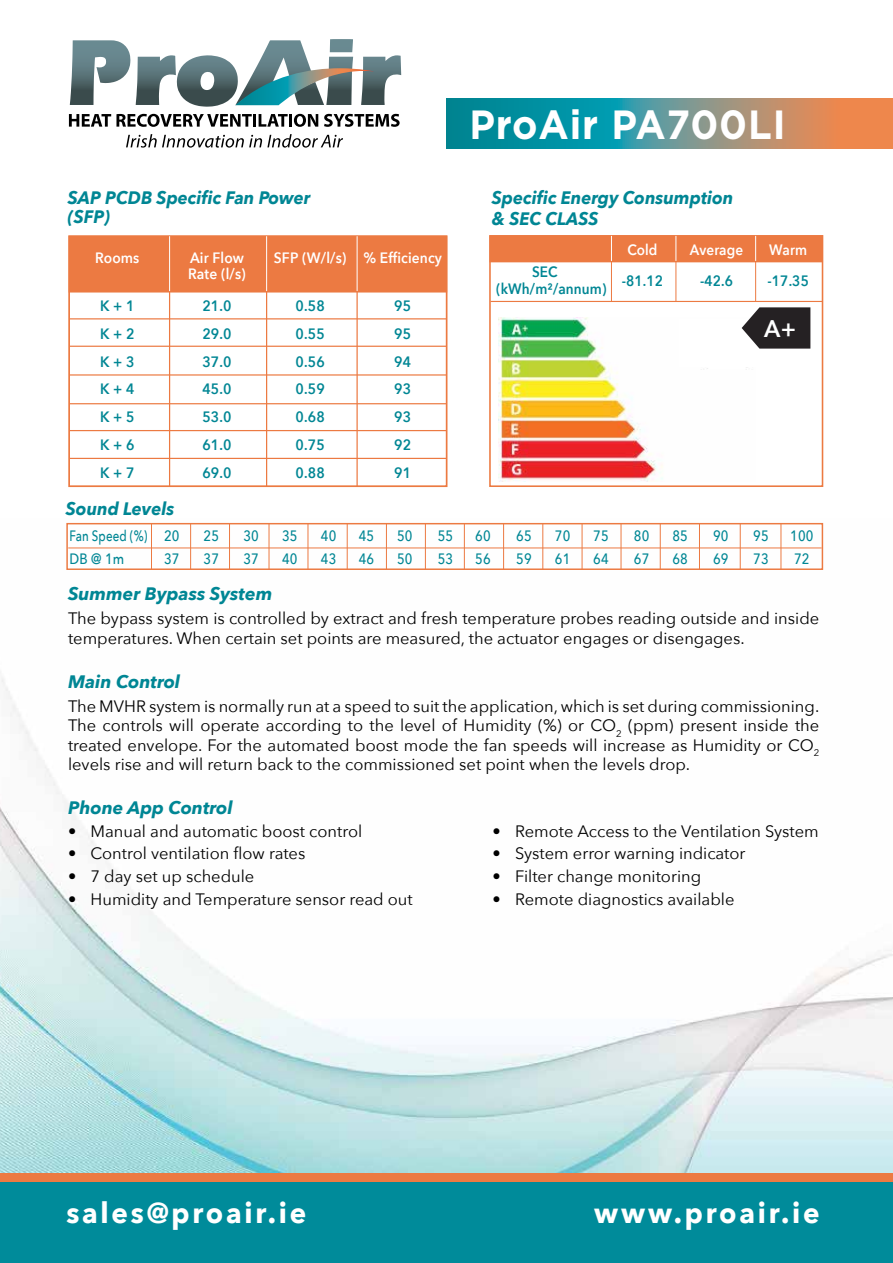
<style>
.page{position:relative;width:893px;height:1263px;background:#fff}
.page>*{position:absolute;margin:0;border:0;box-sizing:border-box;transform-origin:0 0}
.t1{font:700 40.8px "Gotham";letter-spacing:.025em;color:#fff;scale:.94 1}
.t2{font:700 28.8px "Avenir Next";letter-spacing:.1em;color:#fff;scale:.96 1}
.t3{font:600 24px "Avenir Next";color:#fff;scale:.96 1}
.t4{font:italic 700 18px/19.5px "Avenir Next";color:#008694;scale:.95 1}
.t5{font:italic 700 18px "Avenir Next";color:#008694}
.t6{font:16.5px/19.5px "Avenir Next";color:#000}
.t7{font:600 15px "Avenir Next";letter-spacing:.01em;color:#008694;scale:.92 1}
.t8{font:500 15px "Avenir Next";letter-spacing:.01em;color:#008694;scale:.86 1}
.t9{font:600 15px "Avenir Next";letter-spacing:.01em;color:#fff;scale:.92 1}
.t10{font:600 15px "Avenir Next";letter-spacing:.01em;color:#008694;scale:.9 1}
.t11{font:600 15px "Avenir Next";letter-spacing:.01em;color:#fff;scale:.9 1}
.t12{font:500 15px "Avenir Next";letter-spacing:.01em;color:#008694;scale:.77 1}
</style>
<div class="page">
<img style="left:0;top:522px;width:893px;height:652px">
<svg style="left:69px;top:114px;width:249px;height:13px"></svg>
<svg style="left:324px;top:114px;width:76px;height:13px"></svg>
<svg style="left:126px;top:134px;width:217px;height:14px"></svg>
<svg style="left:70px;top:39px;width:304px;height:68px"></svg>
<svg style="left:446px;top:99px;width:447px;height:49px;background:#679086"></svg>
<div style="left:0;top:1182px;width:893px;height:81px;background:#008b9a"></div>
<div style="left:0;top:1174px;width:893px;height:8px;background:#ec7a42"></div>
<div style="left:68px;top:235px;width:379px;height:252px;border:2px solid #ec7a42"></div>
<div style="left:69px;top:236px;width:378px;height:56px;background:#ec7a42"></div>
<hr style="left:169px;top:291px;width:1px;height:195px;background:#ec7a42">
<hr style="left:266px;top:291px;width:1px;height:195px;background:#ec7a42">
<hr style="left:356px;top:291px;width:2px;height:195px;background:#ec7a42">
<hr style="left:169px;top:236px;width:1px;height:55px;background:#fff">
<hr style="left:266px;top:236px;width:1px;height:55px;background:#fff">
<hr style="left:357px;top:236px;width:1px;height:55px;background:#fff">
<hr style="left:70px;top:318px;width:377px;height:1px;background:#ec7a42">
<hr style="left:70px;top:346px;width:377px;height:1px;background:#ec7a42">
<hr style="left:70px;top:374px;width:377px;height:2px;background:#ec7a42">
<hr style="left:70px;top:403px;width:377px;height:1px;background:#ec7a42">
<hr style="left:70px;top:430px;width:377px;height:1px;background:#ec7a42">
<hr style="left:70px;top:458px;width:377px;height:1px;background:#ec7a42">
<div style="left:489px;top:235px;width:334px;height:252px;border:2px solid #ec7a42"></div>
<div style="left:490px;top:236px;width:332px;height:26px;background:#ec7a42"></div>
<hr style="left:611px;top:261px;width:1px;height:40px;background:#ec7a42">
<hr style="left:676px;top:261px;width:1px;height:40px;background:#ec7a42">
<hr style="left:755px;top:261px;width:1px;height:40px;background:#ec7a42">
<svg style="left:611px;top:236px;width:1px;height:25px"></svg>
<svg style="left:676px;top:236px;width:1px;height:25px"></svg>
<svg style="left:755px;top:236px;width:1px;height:25px"></svg>
<hr style="left:491px;top:301px;width:331px;height:1px;background:#ec7a42">
<img style="left:498px;top:317px;width:249px;height:164px">
<div style="left:679px;top:319px;width:87px;height:47px;background:#fff"></div>
<svg style="left:742px;top:307px;width:68px;height:42px;background:#434042"></svg>
<div style="left:66px;top:523px;width:757px;height:47px;border:1px solid #ec7a42"></div>
<hr style="left:151px;top:524px;width:1px;height:45px;background:#ec7a42">
<hr style="left:190px;top:524px;width:1px;height:45px;background:#ec7a42">
<hr style="left:68px;top:547px;width:754px;height:1px;background:#ec7a42">
<hr style="left:229px;top:524px;width:1px;height:45px;background:#ec7a42">
<hr style="left:269px;top:524px;width:1px;height:45px;background:#ec7a42">
<hr style="left:308px;top:524px;width:1px;height:45px;background:#ec7a42">
<hr style="left:347px;top:524px;width:1px;height:45px;background:#ec7a42">
<hr style="left:386px;top:524px;width:1px;height:45px;background:#ec7a42">
<hr style="left:425px;top:524px;width:1px;height:45px;background:#ec7a42">
<hr style="left:464px;top:524px;width:1px;height:45px;background:#ec7a42">
<hr style="left:503px;top:524px;width:1px;height:45px;background:#ec7a42">
<hr style="left:542px;top:524px;width:1px;height:45px;background:#ec7a42">
<hr style="left:582px;top:524px;width:1px;height:45px;background:#ec7a42">
<hr style="left:621px;top:524px;width:1px;height:45px;background:#ec7a42">
<hr style="left:660px;top:524px;width:1px;height:45px;background:#ec7a42">
<hr style="left:699px;top:524px;width:1px;height:45px;background:#ec7a42">
<hr style="left:740px;top:524px;width:1px;height:45px;background:#ec7a42">
<hr style="left:780px;top:524px;width:1px;height:45px;background:#ec7a42">
<h1 class="t1" style="left:469px;top:98px;width:338px">ProAir PA700LI</h1>
<p class="t4" style="left:68px;top:187px;width:257px">SAP PCDB Specific Fan Power (SFP)</p>
<p class="t4" style="left:492px;top:186px;width:256px;line-height:21.6px">Specific Energy Consumption &amp; SEC CLASS</p>
<p class="t9" style="left:95px;top:245px;width:50px">Rooms</p>
<p class="t9" style="left:190px;top:245px;width:60px">Air Flow</p>
<p class="t9" style="left:274px;top:245px;width:184px">SFP (W/l/s) % Efficiency</p>
<p class="t9" style="left:188px;top:261px;width:64px">Rate (l/s)</p>
<p class="t10" style="left:532px;top:259px;width:30px">SEC</p>
<p class="t10" style="left:496px;top:275px;width:124px">(kWh/m²/annum)</p>
<p class="t7" style="left:100px;top:293px;width:39px">K + 1</p>
<p class="t7" style="left:202px;top:293px;width:33px">21.0</p>
<p class="t7" style="left:296px;top:293px;width:33px">0.58</p>
<p class="t7" style="left:394px;top:293px;width:20px">95</p>
<p class="t7" style="left:100px;top:321px;width:39px">K + 2</p>
<p class="t7" style="left:202px;top:321px;width:33px">29.0</p>
<p class="t7" style="left:296px;top:321px;width:33px">0.55</p>
<p class="t7" style="left:394px;top:321px;width:20px">95</p>
<p class="t7" style="left:100px;top:349px;width:39px">K + 3</p>
<p class="t7" style="left:202px;top:349px;width:33px">37.0</p>
<p class="t7" style="left:296px;top:349px;width:33px">0.56</p>
<p class="t7" style="left:394px;top:349px;width:20px">94</p>
<p class="t7" style="left:100px;top:376px;width:39px">K + 4</p>
<p class="t7" style="left:202px;top:376px;width:33px">45.0</p>
<p class="t7" style="left:296px;top:376px;width:33px">0.59</p>
<p class="t7" style="left:394px;top:376px;width:20px">93</p>
<p class="t7" style="left:100px;top:404px;width:39px">K + 5</p>
<p class="t7" style="left:202px;top:404px;width:33px">53.0</p>
<p class="t7" style="left:296px;top:404px;width:33px">0.68</p>
<p class="t7" style="left:394px;top:404px;width:20px">93</p>
<p class="t7" style="left:100px;top:432px;width:39px">K + 6</p>
<p class="t7" style="left:202px;top:432px;width:33px">61.0</p>
<p class="t7" style="left:296px;top:432px;width:33px">0.75</p>
<p class="t7" style="left:394px;top:432px;width:20px">92</p>
<p class="t7" style="left:100px;top:460px;width:39px">K + 7</p>
<p class="t7" style="left:202px;top:460px;width:33px">69.0</p>
<p class="t7" style="left:296px;top:460px;width:33px">0.88</p>
<p class="t7" style="left:394px;top:460px;width:20px">91</p>
<p class="t4" style="left:66px;top:499px;width:116px">Sound Levels</p>
<p class="t11" style="left:627px;top:237px;width:35px">Cold</p>
<p class="t11" style="left:690px;top:237px;width:61px">Average</p>
<p class="t11" style="left:769px;top:237px;width:44px">Warm</p>
<p class="t10" style="left:622px;top:268px;width:48px">-81.12</p>
<p class="t10" style="left:700px;top:268px;width:38px">-42.6</p>
<p class="t10" style="left:767px;top:268px;width:48px">-17.35</p>
<h3 class="t3" style="left:764px;top:308px;width:35px">A+</h3>
<p class="t12" style="left:70px;top:523px;width:144px">Fan Speed (%) 20</p>
<p class="t8" style="left:204px;top:523px;width:20px">25</p>
<p class="t8" style="left:243px;top:523px;width:20px">30</p>
<p class="t8" style="left:282px;top:523px;width:20px">35</p>
<p class="t8" style="left:321px;top:523px;width:20px">40</p>
<p class="t8" style="left:359px;top:523px;width:19px">45</p>
<p class="t8" style="left:397px;top:523px;width:19px">50</p>
<p class="t8" style="left:438px;top:523px;width:20px">55</p>
<p class="t8" style="left:475px;top:523px;width:19px">60</p>
<p class="t8" style="left:516px;top:523px;width:19px">65</p>
<p class="t8" style="left:555px;top:523px;width:19px">70</p>
<p class="t8" style="left:593px;top:523px;width:20px">75</p>
<p class="t8" style="left:634px;top:523px;width:20px">80</p>
<p class="t8" style="left:672px;top:523px;width:20px">85</p>
<p class="t8" style="left:713px;top:523px;width:20px">90</p>
<p class="t8" style="left:753px;top:523px;width:20px">95</p>
<p class="t8" style="left:790px;top:523px;width:29px">100</p>
<p class="t8" style="left:70px;top:546px;width:65px">DB @ 1m</p>
<p class="t8" style="left:164px;top:546px;width:19px">37</p>
<p class="t8" style="left:204px;top:546px;width:20px">37</p>
<p class="t8" style="left:243px;top:546px;width:20px">37</p>
<p class="t8" style="left:282px;top:546px;width:19px">40</p>
<p class="t8" style="left:321px;top:546px;width:19px">43</p>
<p class="t8" style="left:359px;top:546px;width:19px">46</p>
<p class="t8" style="left:397px;top:546px;width:19px">50</p>
<p class="t8" style="left:438px;top:546px;width:20px">53</p>
<p class="t8" style="left:475px;top:546px;width:20px">56</p>
<p class="t8" style="left:516px;top:546px;width:20px">59</p>
<p class="t8" style="left:555px;top:546px;width:20px">61</p>
<p class="t8" style="left:593px;top:546px;width:20px">64</p>
<p class="t8" style="left:634px;top:546px;width:20px">67</p>
<p class="t8" style="left:672px;top:546px;width:20px">68</p>
<p class="t8" style="left:713px;top:546px;width:20px">69</p>
<p class="t8" style="left:753px;top:546px;width:19px">73</p>
<p class="t8" style="left:794px;top:546px;width:19px">72</p>
<p class="t5" style="left:68px;top:578px;width:206px">Summer Bypass System</p>
<p class="t6" style="left:68px;top:608px;width:753px">The bypass system is controlled by extract and fresh temperature probes reading outside and inside temperatures. When certain set points are measured, the actuator engages or disengages.</p>
<p class="t5" style="left:68px;top:666px;width:114px">Main Control</p>
<p class="t6" style="left:68px;top:696px;width:753px;text-align:justify">The MVHR system is normally run at a speed to suit the application, which is set during commissioning.<br>The controls will operate according to the level of Humidity (%) or CO<sub>2</sub> (ppm) present inside the treated envelope. For the automated boost mode the fan speeds will increase as Humidity or CO<sub>2 </sub>levels rise and will return back to the commissioned set point when the levels drop.</p>
<p class="t5" style="left:68px;top:793px;width:166px">Phone App Control</p>
<p class="t6" style="left:68px;top:821px;width:296px">• Manual and automatic boost control</p>
<p class="t6" style="left:493px;top:821px;width:328px">• Remote Access to the Ventilation System</p>
<p class="t6" style="left:68px;top:843px;width:239px">• Control ventilation flow rates</p>
<p class="t6" style="left:493px;top:843px;width:254px">• System error warning indicator</p>
<p class="t6" style="left:68px;top:866px;width:188px">• 7 day set up schedule</p>
<p class="t6" style="left:493px;top:866px;width:210px">• Filter change monitoring</p>
<p class="t6" style="left:68px;top:888px;width:346px">• Humidity and Temperature sensor read out</p>
<p class="t6" style="left:493px;top:888px;width:243px">• Remote diagnostics available</p>
<h2 class="t2" style="left:66px;top:1188px;width:251px">sales@proair.ie</h2>
<h2 class="t2" style="left:594px;top:1188px;width:236px">www.proair.ie</h2>
</div>
